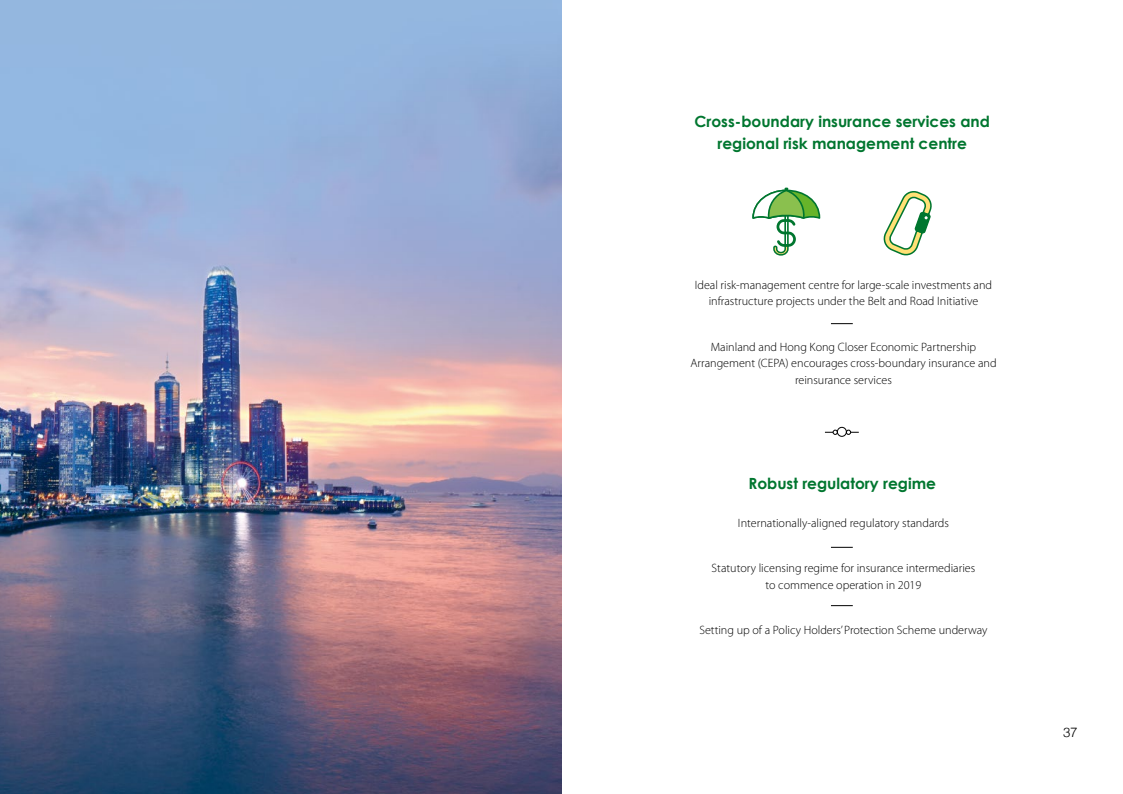
<style>
.page{position:relative;width:1123px;height:794px;background:#fff}
.page>*{position:absolute;margin:0;border:0;box-sizing:border-box;transform-origin:0 0}
.t1{font:700 15.4px/22px "Century Gothic";color:#00762f;text-align:center}
.t2{font:300 13.2px "Helvetica";color:#000}
.t3{font:300 12.1px/16.5px "Myriad Pro";color:#000;text-align:center}
</style>
<div class="page">
<img style="left:0;top:0;width:561px;height:794px">
<svg style="left:831px;top:547px;width:21px;height:1px"></svg>
<svg style="left:831px;top:605px;width:21px;height:1px"></svg>
<svg style="left:831px;top:323px;width:21px;height:1px"></svg>
<svg style="left:752px;top:187px;width:69px;height:69px"></svg>
<svg style="left:883px;top:191px;width:49px;height:65px"></svg>
<div style="left:837px;top:427px;width:9px;height:9px;border:1px solid #000;border-radius:50%"></div>
<svg style="left:825px;top:430px;width:12px;height:5px"></svg>
<svg style="left:846px;top:430px;width:12px;height:5px"></svg>
<p class="t1" style="left:694px;top:110px;width:297px">Cross-boundary insurance services and regional risk management centre</p>
<p class="t3" style="left:695px;top:277px;width:299px">Ideal risk-management centre for large-scale investments and infrastructure projects under the Belt and Road Initiative</p>
<p class="t3" style="left:690px;top:338px;width:308px">Mainland and Hong Kong Closer Economic Partnership<br>Arrangement (CEPA) encourages cross-boundary insurance and reinsurance services</p>
<p class="t1" style="left:748px;top:472px;width:189px">Robust regulatory regime</p>
<p class="t3" style="left:738px;top:515px;width:213px">Internationally-aligned regulatory standards</p>
<p class="t3" style="left:711px;top:560px;width:265px">Statutory licensing regime for insurance intermediaries to commence operation in 2019</p>
<p class="t3" style="left:699px;top:622px;width:290px">Setting up of a Policy Holders’ Protection Scheme underway</p>
<p class="t2" style="left:1063px;top:720px;width:16px">37</p>
</div>
